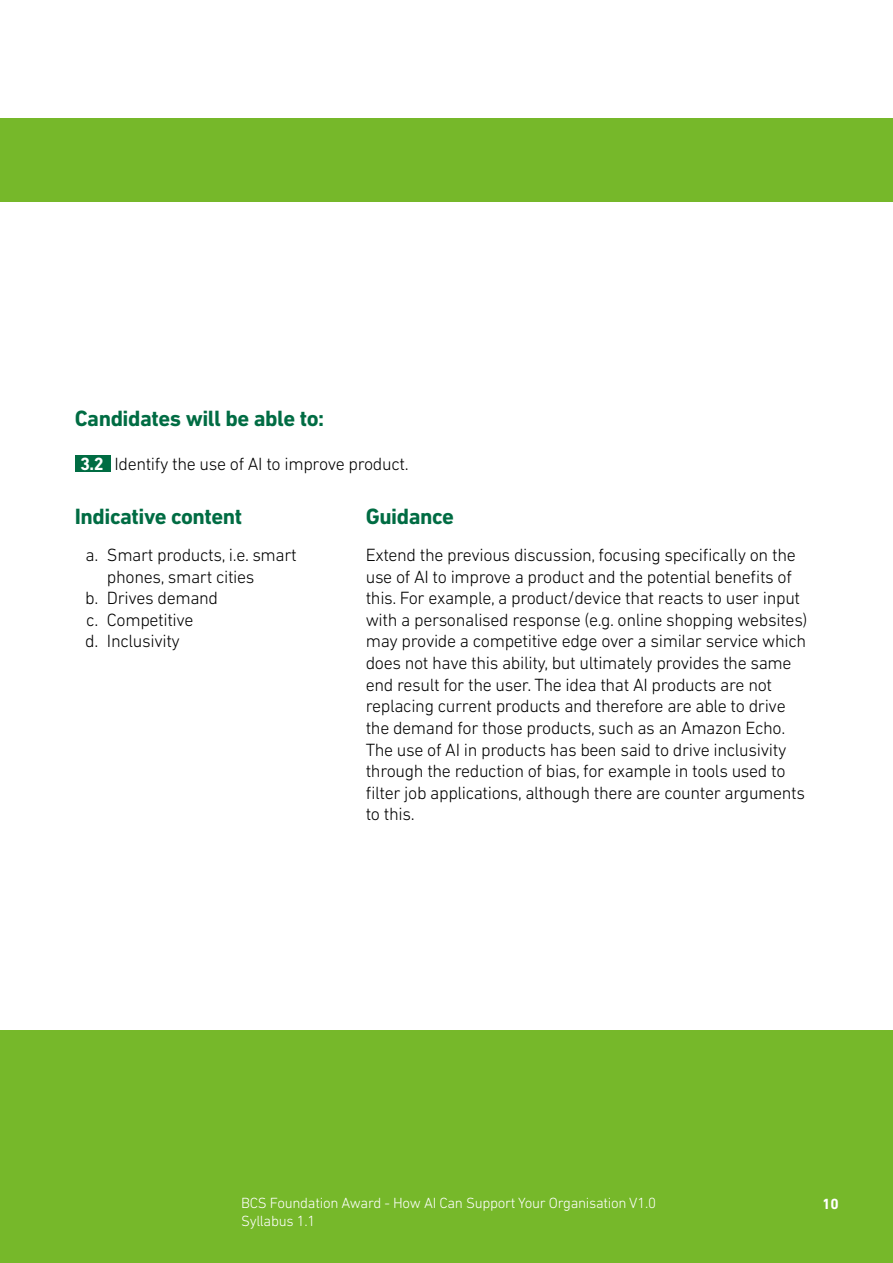
<style>
.page{position:relative;width:893px;height:1263px;background:#fff}
.page>*{position:absolute;margin:0;border:0;box-sizing:border-box;transform-origin:0 0}
.t1{font:700 22.5px "DIN Next LT Pro";letter-spacing:-.02em;color:#006c43}
.t2{font:300 18px/21.6px "DIN Next LT Pro";letter-spacing:-.02em;color:#000}
.t3{font:300 15px/18px "DIN Next LT Pro";letter-spacing:-.02em;color:#fff}
.t4{font:700 15px "DIN Next LT Pro";color:#fff}
.s1{font-weight:700;color:#fff}
</style>
<div class="page">
<div style="left:0;top:1030px;width:893px;height:233px;background:#76b82a"></div>
<div style="left:0;top:118px;width:893px;height:84px;background:#76b82a"></div>
<div style="left:75px;top:455px;width:35px;height:17px;background:#006c43"></div>
<p class="t1" style="left:75px;top:405px;width:251px">Candidates will be able to:</p>
<p class="t2" style="left:80px;top:453px;width:330px"><span class="s1">3.2</span> Identify the use of AI to improve product.</p>
<p class="t1" style="left:75px;top:503px;width:169px">Indicative content</p>
<p class="t2" style="left:107px;top:544px;width:191px">Smart products, i.e. smart phones, smart cities<br>Drives demand<br>Competitive<br>Inclusivity</p>
<p class="t2" style="left:86px;top:544px;width:14px">a.</p>
<p class="t2" style="left:85px;top:587px;width:15px;text-align:justify">b. c. d.</p>
<p class="t1" style="left:366px;top:503px;width:90px">Guidance</p>
<p class="t2" style="left:366px;top:544px;width:443px">Extend the previous discussion, focusing specifically on the use of AI to improve a product and the potential benefits of this. For example, a product/device that reacts to user input with a personalised response (e.g. online shopping websites) may provide a competitive edge over a similar service which does not have this ability, but ultimately provides the same end result for the user. The idea that AI products are not replacing current products and therefore are able to drive the demand for those products, such as an Amazon Echo.<br>The use of AI in products has been said to drive inclusivity through the reduction of bias, for example in tools used to filter job applications, although there are counter arguments to this.</p>
<p class="t3" style="left:241px;top:1193px;width:416px">BCS Foundation Award - How AI Can Support Your Organisation V1.0<br>Syllabus 1.1</p>
<p class="t4" style="left:822px;top:1195px;width:18px">10</p>
</div>
